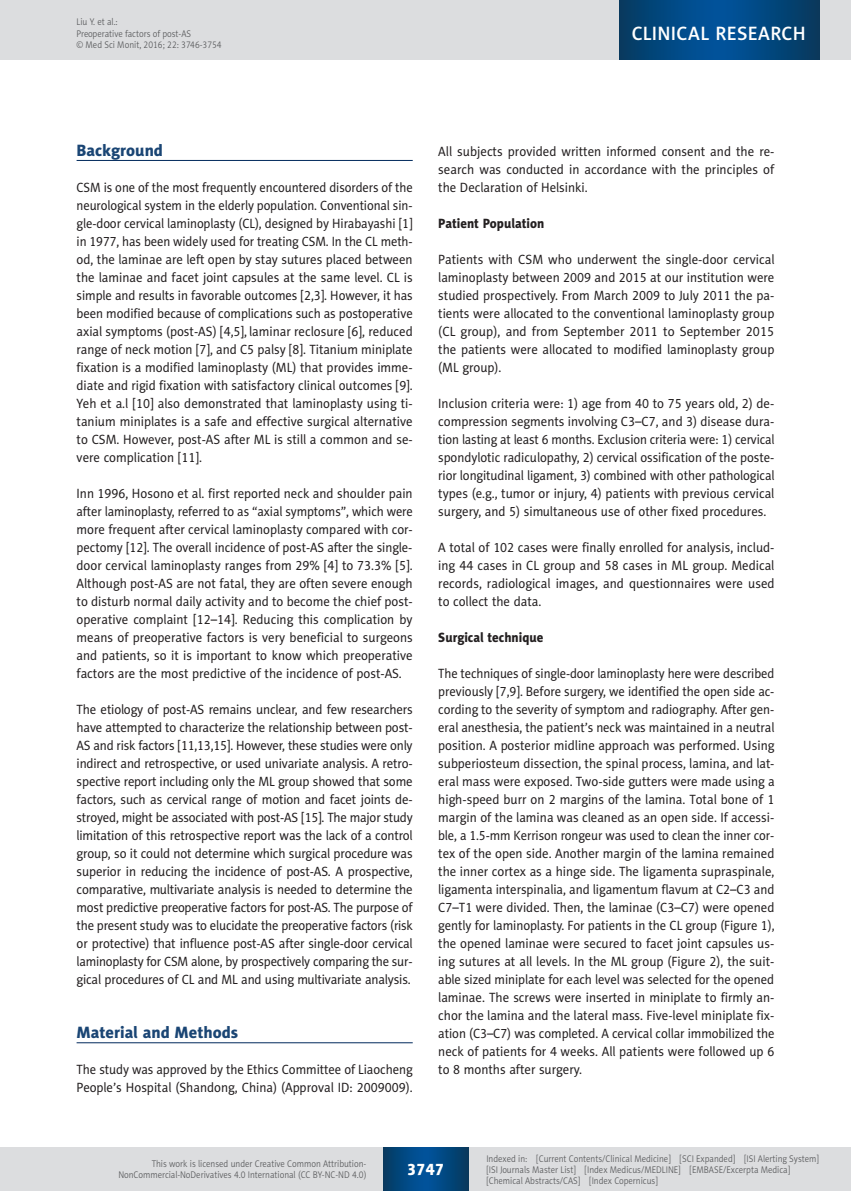
<style>
.page{position:relative;width:851px;height:1191px;background:#fff}
.page>*{position:absolute;margin:0;border:0;box-sizing:border-box;transform-origin:0 0}
.t1{font:19.5px "Naomi Sans EFN Medium";letter-spacing:.015em;color:#fff}
.MSM_Headline_1{font:16.5px "Naomi Sans EFN Heavy";color:#1a4574}
.t2{font:16.5px "Naomi Sans EFN Heavy";color:#fff}
.MSM_Body{font:13.5px/18px "Naomi Sans EFN";color:#231f20;text-align:justify;scale:.95 1}
.MSM_Body-2{font:13.5px/18px "Naomi Sans EFN";color:#231f20;text-align:justify;scale:.93 1}
.MSM_Body-3{font:13.5px/18px "Naomi Sans EFN";color:#231f20;scale:.94 1}
.MSM_Headline_2{font:13.5px "Naomi Sans EFN Heavy";color:#231f20;scale:.95 1}
.MSM_pagina_zywa{font:9.75px/11.2px "Naomi Sans EFN Light";color:#57585a;scale:.9 1}
.MSM_pagina_sygnatura{font:9.75px "Naomi Sans EFN Light";color:#57585a;scale:.9 1}
</style>
<div class="page">
<hr style="left:77px;top:160px;width:335px;height:1px;background:#00295c">
<hr style="left:77px;top:1042px;width:335px;height:1px;background:#00295c">
<div style="left:0;top:1148px;width:850px;height:43px;background:#dcdddf"></div>
<svg style="left:383px;top:1147px;width:85px;height:43px;background:#02477e"></svg>
<div style="left:0;top:0;width:850px;height:60px;background:#dcdddf"></div>
<svg style="left:619px;top:0;width:200px;height:60px;background:#02477e"></svg>
<p class="MSM_pagina_zywa" style="left:77px;top:16px;width:129px">Liu Y. et al.:<br>Preoperative factors of post-AS</p>
<p class="MSM_pagina_sygnatura" style="left:77px;top:39px;width:163px">© Med Sci Monit, 2016; 22: 3746-3754</p>
<h1 class="t1" style="left:631px;top:22px;width:175px">CLINICAL RESEARCH</h1>
<p class="MSM_Headline_1" style="left:77px;top:140px;width:88px">Background</p>
<p class="MSM_Body-2" style="left:77px;top:178px;width:363px">CSM is one of the most frequently encountered disorders of the neurological system in the elderly population. Conventional sin&shy;gle-door cervical laminoplasty (CL), designed by Hirabayashi [1] in 1977, has been widely used for treating CSM. In the CL meth&shy;od, the laminae are left open by stay sutures placed between the laminae and facet joint capsules at the same level. CL is simple and results in favorable outcomes [2,3]. However, it has been modified because of complications such as postoperative axial symptoms (post-AS) [4,5], laminar reclosure [6], reduced range of neck motion [7], and C5 palsy [8]. Titanium miniplate fixation is a modified laminoplasty (ML) that provides imme&shy;diate and rigid fixation with satisfactory clinical outcomes [9].<br>Yeh et a.l [10] also demonstrated that laminoplasty using ti&shy;tanium miniplates is a safe and effective surgical alternative to CSM. However, post-AS after ML is still a common and se&shy;vere complication [11].</p>
<p class="MSM_Body" style="left:77px;top:484px;width:355px">Inn 1996, Hosono et al. first reported neck and shoulder pain after laminoplasty, referred to as “axial symptoms”, which were more frequent after cervical laminoplasty compared with cor&shy;pectomy [12]. The overall incidence of post-AS after the single&shy;door cervical laminoplasty ranges from 29% [4] to 73.3% [5].<br>Although post-AS are not fatal, they are often severe enough to disturb normal daily activity and to become the chief post&shy;operative complaint [12–14]. Reducing this complication by means of preoperative factors is very beneficial to surgeons and patients, so it is important to know which preoperative factors are the most predictive of the incidence of post-AS.</p>
<p class="MSM_Body" style="left:77px;top:700px;width:355px">The etiology of post-AS remains unclear, and few researchers have attempted to characterize the relationship between post-AS and risk factors [11,13,15]. However, these studies were only indirect and retrospective, or used univariate analysis. A retro&shy;spective report including only the ML group showed that some factors, such as cervical range of motion and facet joints de&shy;stroyed, might be associated with post-AS [15]. The major study limitation of this retrospective report was the lack of a control group, so it could not determine which surgical procedure was superior in reducing the incidence of post-AS. A prospective, comparative, multivariate analysis is needed to determine the most predictive preoperative factors for post-AS. The purpose of the present study was to elucidate the preoperative factors (risk or protective) that influence post-AS after single-door cervical laminoplasty for CSM alone, by prospectively comparing the sur&shy;gical procedures of CL and ML and using multivariate analysis.</p>
<p class="MSM_Headline_1" style="left:77px;top:1022px;width:163px">Material and Methods</p>
<p class="MSM_Body-3" style="left:77px;top:1060px;width:359px">The study was approved by the Ethics Committee of Liaocheng<br>People’s Hospital (Shandong, China) (Approval ID: 2009009).</p>
<p class="MSM_Body" style="left:438px;top:142px;width:355px">All subjects provided written informed consent and the re&shy;search was conducted in accordance with the principles of the Declaration of Helsinki.</p>
<p class="MSM_Headline_2" style="left:438px;top:215px;width:113px">Patient Population</p>
<p class="MSM_Body" style="left:438px;top:250px;width:355px">Patients with CSM who underwent the single-door cervical laminoplasty between 2009 and 2015 at our institution were studied prospectively. From March 2009 to July 2011 the pa&shy;tients were allocated to the conventional laminoplasty group (CL group), and from September 2011 to September 2015 the patients were allocated to modified laminoplasty group (ML group).</p>
<p class="MSM_Body" style="left:438px;top:394px;width:355px">Inclusion criteria were: 1) age from 40 to 75 years old, 2) de&shy;compression segments involving C3–C7, and 3) disease dura&shy;tion lasting at least 6 months. Exclusion criteria were: 1) cervical spondylotic radiculopathy, 2) cervical ossification of the poste&shy;rior longitudinal ligament, 3) combined with other pathological types (e.g., tumor or injury, 4) patients with previous cervical surgery, and 5) simultaneous use of other fixed procedures.</p>
<p class="MSM_Body" style="left:438px;top:538px;width:355px">A total of 102 cases were finally enrolled for analysis, includ&shy;ing 44 cases in CL group and 58 cases in ML group. Medical records, radiological images, and questionnaires were used to collect the data.</p>
<p class="MSM_Headline_2" style="left:438px;top:629px;width:112px">Surgical technique</p>
<p class="MSM_Body-2" style="left:438px;top:664px;width:363px">The techniques of single-door laminoplasty here were described previously [7,9]. Before surgery, we identified the open side ac&shy;cording to the severity of symptom and radiography. After gen&shy;eral anesthesia, the patient’s neck was maintained in a neutral position. A posterior midline approach was performed. Using subperiosteum dissection, the spinal process, lamina, and lat&shy;eral mass were exposed. Two-side gutters were made using a high-speed burr on 2 margins of the lamina. Total bone of 1 margin of the lamina was cleaned as an open side. If accessi&shy;ble, a 1.5-mm Kerrison rongeur was used to clean the inner cor&shy;tex of the open side. Another margin of the lamina remained the inner cortex as a hinge side. The ligamenta supraspinale, ligamenta interspinalia, and ligamentum flavum at C2–C3 and C7–T1 were divided. Then, the laminae (C3–C7) were opened gently for laminoplasty. For patients in the CL group (Figure 1), the opened laminae were secured to facet joint capsules us&shy;ing sutures at all levels. In the ML group (Figure 2), the suit&shy;able sized miniplate for each level was selected for the opened laminae. The screws were inserted in miniplate to firmly an&shy;chor the lamina and the lateral mass. Five-level miniplate fix&shy;ation (C3–C7) was completed. A cervical collar immobilized the neck of patients for 4 weeks. All patients were followed up 6 to 8 months after surgery.</p>
<p class="MSM_pagina_zywa" style="left:118px;top:1158px;width:277px;text-align:right">This work is licensed under Creative Common Attribution-<br>NonCommercial-NoDerivatives 4.0 International (CC BY-NC-ND 4.0)</p>
<p class="t2" style="left:406px;top:1159px;width:39px">3747</p>
<p class="MSM_pagina_zywa" style="left:486px;top:1152px;width:371px">Indexed in: [Current Contents/Clinical Medicine] [SCI Expanded] [ISI Alerting System] [ISI Journals Master List] [Index Medicus/MEDLINE] [EMBASE/Excerpta Medica] [Chemical Abstracts/CAS] [Index Copernicus]</p>
</div>
